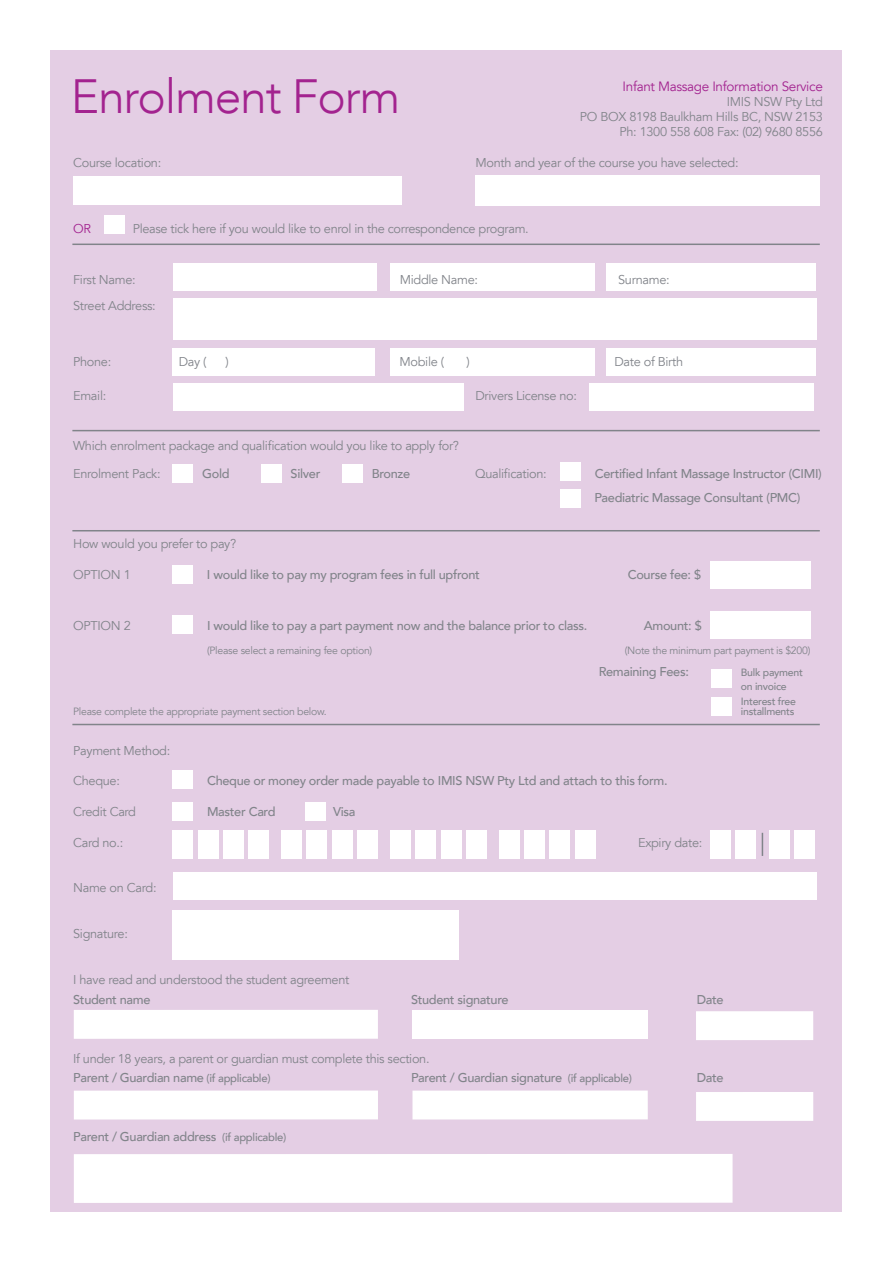
<style>
.page{position:relative;width:893px;height:1263px;background:#fff}
.page>*{position:absolute;margin:0;border:0;box-sizing:border-box;transform-origin:0 0}
.t1{font:300 48px "Avenir LT";letter-spacing:-.025em;color:#a3238f}
.t2{font:13.5px "Avenir LT";letter-spacing:-.025em;color:#a3238f}
.t3{font:12.75px/15px "Avenir LT";letter-spacing:-.025em;color:#81848a}
.t4{font:500 12.75px/24.3px "Avenir LT";letter-spacing:-.025em;color:#81848a}
.t5{font:12.75px "Avenir LT";color:#a3238f}
.t6{font:10.5px "Avenir LT";letter-spacing:-.025em;color:#81848a}
.t7{font:500 10.5px/13.5px "Avenir LT";letter-spacing:-.025em;color:#81848a}
.s1{font-weight:500}
.s2{font-weight:500;font-size:11.25px}
.s3{font-size:11.25px}
</style>
<div class="page">
<div style="left:51px;top:51px;width:791px;height:1161px;background:#e4cee4"></div>
<div style="left:391px;top:264px;width:204px;height:27px;background:#fff"></div>
<div style="left:606px;top:264px;width:209px;height:27px;background:#fff"></div>
<div style="left:173px;top:348px;width:202px;height:28px;background:#fff"></div>
<div style="left:390px;top:348px;width:205px;height:28px;background:#fff"></div>
<div style="left:606px;top:348px;width:209px;height:28px;background:#fff"></div>
<div style="left:173px;top:298px;width:643px;height:42px;background:#fff"></div>
<div style="left:173px;top:264px;width:203px;height:27px;background:#fff"></div>
<div style="left:73px;top:176px;width:328px;height:29px;background:#fff"></div>
<div style="left:475px;top:175px;width:344px;height:30px;background:#fff"></div>
<div style="left:104px;top:215px;width:21px;height:19px;background:#fff"></div>
<div style="left:173px;top:464px;width:20px;height:19px;background:#fff"></div>
<div style="left:173px;top:565px;width:20px;height:18px;background:#fff"></div>
<div style="left:173px;top:770px;width:20px;height:19px;background:#fff"></div>
<div style="left:173px;top:802px;width:20px;height:18px;background:#fff"></div>
<div style="left:173px;top:830px;width:20px;height:28px;background:#fff"></div>
<div style="left:198px;top:830px;width:20px;height:28px;background:#fff"></div>
<div style="left:223px;top:830px;width:20px;height:28px;background:#fff"></div>
<div style="left:248px;top:830px;width:21px;height:28px;background:#fff"></div>
<div style="left:282px;top:830px;width:20px;height:28px;background:#fff"></div>
<div style="left:307px;top:830px;width:20px;height:28px;background:#fff"></div>
<div style="left:332px;top:830px;width:20px;height:28px;background:#fff"></div>
<div style="left:357px;top:830px;width:20px;height:28px;background:#fff"></div>
<div style="left:390px;top:830px;width:21px;height:28px;background:#fff"></div>
<div style="left:416px;top:830px;width:20px;height:28px;background:#fff"></div>
<div style="left:441px;top:830px;width:20px;height:28px;background:#fff"></div>
<div style="left:466px;top:830px;width:20px;height:28px;background:#fff"></div>
<div style="left:710px;top:830px;width:21px;height:28px;background:#fff"></div>
<div style="left:735px;top:830px;width:21px;height:28px;background:#fff"></div>
<div style="left:769px;top:830px;width:21px;height:28px;background:#fff"></div>
<div style="left:794px;top:830px;width:21px;height:28px;background:#fff"></div>
<div style="left:499px;top:830px;width:21px;height:28px;background:#fff"></div>
<div style="left:524px;top:830px;width:21px;height:28px;background:#fff"></div>
<div style="left:550px;top:830px;width:20px;height:28px;background:#fff"></div>
<div style="left:575px;top:830px;width:20px;height:28px;background:#fff"></div>
<div style="left:305px;top:802px;width:21px;height:18px;background:#fff"></div>
<div style="left:173px;top:616px;width:20px;height:18px;background:#fff"></div>
<div style="left:261px;top:464px;width:21px;height:19px;background:#fff"></div>
<div style="left:342px;top:464px;width:21px;height:19px;background:#fff"></div>
<div style="left:560px;top:462px;width:20px;height:19px;background:#fff"></div>
<div style="left:560px;top:489px;width:20px;height:18px;background:#fff"></div>
<hr style="left:72px;top:244px;width:748px;height:1px;background:#81848a">
<hr style="left:72px;top:430px;width:748px;height:1px;background:#81848a">
<hr style="left:72px;top:530px;width:748px;height:1px;background:#81848a">
<hr style="left:72px;top:724px;width:748px;height:1px;background:#81848a">
<div style="left:710px;top:561px;width:100px;height:27px;background:#fff"></div>
<div style="left:710px;top:611px;width:100px;height:28px;background:#fff"></div>
<div style="left:711px;top:669px;width:21px;height:19px;background:#fff"></div>
<div style="left:711px;top:697px;width:21px;height:18px;background:#fff"></div>
<div style="left:173px;top:383px;width:290px;height:27px;background:#fff"></div>
<div style="left:589px;top:383px;width:225px;height:27px;background:#fff"></div>
<div style="left:173px;top:872px;width:643px;height:28px;background:#fff"></div>
<div style="left:173px;top:910px;width:286px;height:50px;background:#fff"></div>
<svg style="left:762px;top:833px;width:1px;height:23px"></svg>
<div style="left:74px;top:1154px;width:659px;height:49px;background:#fff"></div>
<div style="left:412px;top:1090px;width:236px;height:29px;background:#fff"></div>
<div style="left:696px;top:1092px;width:117px;height:29px;background:#fff"></div>
<div style="left:74px;top:1010px;width:304px;height:29px;background:#fff"></div>
<div style="left:412px;top:1010px;width:236px;height:29px;background:#fff"></div>
<div style="left:696px;top:1011px;width:117px;height:29px;background:#fff"></div>
<div style="left:74px;top:1090px;width:304px;height:29px;background:#fff"></div>
<p class="t1" style="left:71px;top:68px;width:331px">Enrolment Form</p>
<p class="t2" style="left:623px;top:78px;width:202px">Infant Massage Information Service</p>
<p class="t3" style="left:580px;top:94px;width:244px;text-align:right">IMIS NSW Pty Ltd<br>PO BOX 8198 Baulkham Hills BC, NSW 2153<br>Ph: 1300 558 608 Fax: (02) 9680 8556</p>
<p class="t3" style="left:73px;top:155px;width:90px">Course location:</p>
<p class="t3" style="left:475px;top:155px;width:265px">Month and year of the course you have selected:</p>
<p class="t5" style="left:73px;top:221px;width:19px">OR</p>
<p class="t3" style="left:133px;top:221px;width:398px">Please tick here if you would like to enrol in the correspondence program.</p>
<p class="t3" style="left:73px;top:273px;width:64px">First Name:</p>
<p class="t3" style="left:400px;top:273px;width:80px">Middle Name:</p>
<p class="t3" style="left:618px;top:273px;width:53px">Surname:</p>
<p class="t3" style="left:73px;top:298px;width:84px">Street Address:</p>
<p class="t3" style="left:73px;top:355px;width:40px">Phone:</p>
<p class="t3" style="left:179px;top:355px;width:29px">Day (</p>
<p class="t3" style="left:226px;top:355px;width:5px">)</p>
<p class="t3" style="left:400px;top:355px;width:46px">Mobile (</p>
<p class="t3" style="left:466px;top:355px;width:5px">)</p>
<p class="t3" style="left:614px;top:355px;width:70px">Date of Birth</p>
<p class="t3" style="left:73px;top:389px;width:35px">Email:</p>
<p class="t3" style="left:475px;top:389px;width:103px">Drivers License no:</p>
<p class="t3" style="left:73px;top:432px;width:387px;line-height:27.9px">Which enrolment package and qualification would you like to apply for?<br>Enrolment Pack:</p>
<p class="t4" style="left:202px;top:462px;width:29px">Gold</p>
<p class="t4" style="left:291px;top:462px;width:31px">Silver</p>
<p class="t4" style="left:372px;top:462px;width:40px">Bronze</p>
<p class="t3" style="left:475px;top:466px;width:73px">Qualification:</p>
<p class="t4" style="left:594px;top:462px;width:229px">Certified Infant Massage Instructor (CIMI)<br>Paediatric Massage Consultant (PMC)</p>
<p class="t3" style="left:73px;top:537px;width:165px">How would you prefer to pay?</p>
<p class="t3" style="left:73px;top:567px;width:59px">OPTION 1</p>
<p class="t4" style="left:207px;top:563px;width:274px">I would like to pay my program fees in full upfront</p>
<p class="t4" style="left:628px;top:563px;width:75px">Course fee: $</p>
<p class="t3" style="left:73px;top:619px;width:59px">OPTION 2</p>
<p class="t4" style="left:207px;top:614px;width:382px">I would like to pay a part payment now and the balance prior to class.</p>
<p class="t4" style="left:644px;top:614px;width:59px">Amount: $</p>
<p class="t6" style="left:207px;top:644px;width:167px">(Please select a remaining fee option)</p>
<p class="t6" style="left:625px;top:644px;width:187px">(Note the minimum part payment is $200)</p>
<p class="t4" style="left:599px;top:660px;width:92px">Remaining Fees:</p>
<p class="t7" style="left:741px;top:666px;width:64px">Bulk payment on invoice</p>
<p class="t7" style="left:741px;top:695px;width:57px">Interest free</p>
<p class="t6" style="left:73px;top:706px;width:255px">Please complete the appropriate payment section below.</p>
<p class="t7" style="left:741px;top:705px;width:55px">installments</p>
<p class="t3" style="left:73px;top:743px;width:99px">Payment Method:</p>
<p class="t3" style="left:73px;top:774px;width:48px">Cheque:</p>
<p class="t4" style="left:207px;top:769px;width:462px">Cheque or money order made payable to IMIS NSW Pty Ltd and attach to this form.</p>
<p class="t3" style="left:73px;top:804px;width:64px">Credit Card</p>
<p class="t4" style="left:207px;top:800px;width:70px">Master Card</p>
<p class="t4" style="left:333px;top:800px;width:24px">Visa</p>
<p class="t3" style="left:73px;top:835px;width:52px">Card no.:</p>
<p class="t3" style="left:638px;top:835px;width:66px">Expiry date:</p>
<p class="t3" style="left:73px;top:881px;width:85px">Name on Card:</p>
<p class="t3" style="left:73px;top:927px;width:56px">Signature:</p>
<p class="t3" style="left:73px;top:970px;width:278px;line-height:19.6px">I have read and understood the student agreement<br><span class="s1">Student name</span></p>
<p class="t4" style="left:411px;top:988px;width:99px">Student signature</p>
<p class="t4" style="left:697px;top:987px;width:28px">Date</p>
<p class="t3" style="left:73px;top:1049px;width:358px;line-height:19.6px">If under 18 years, a parent or guardian must complete this section.<br><span class="s1">Parent / Guardian name</span> <span class="s2">(if applicable)</span></p>
<p class="t4" style="left:411px;top:1066px;width:222px">Parent / Guardian signature <span class="s3">(if applicable)</span></p>
<p class="t4" style="left:697px;top:1066px;width:28px">Date</p>
<p class="t4" style="left:73px;top:1124px;width:214px">Parent / Guardian address <span class="s3">(if applicable)</span></p>
</div>
